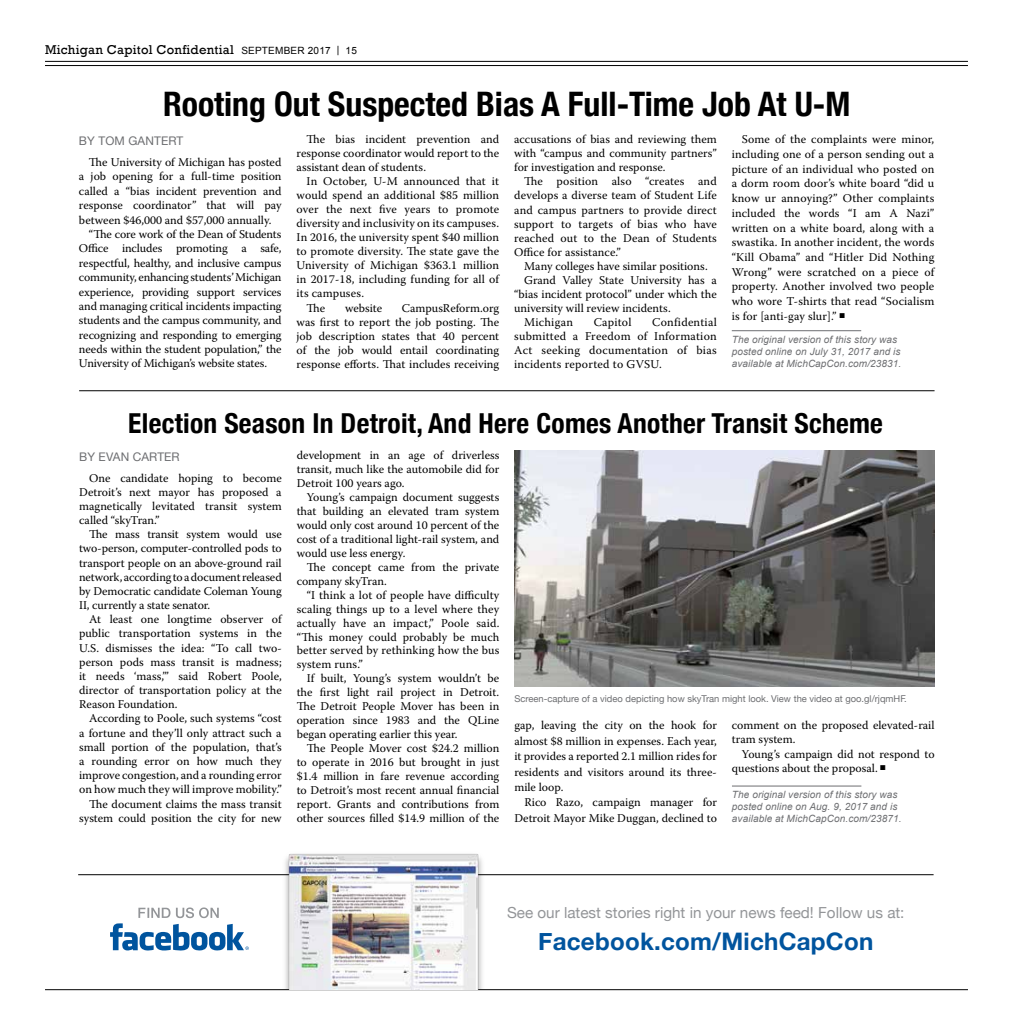
<style>
.page{position:relative;width:1013px;height:1035px;background:#fff}
.page>*{position:absolute;margin:0;border:0;box-sizing:border-box;transform-origin:0 0}
.t1{font:700 condensed 33.75px "Helvetica Neue";color:#000}
.t2{font:700 condensed 27.5px "Helvetica Neue";letter-spacing:.01em;color:#000}
.t3{font:700 24.12px "Helvetica Neue";letter-spacing:.01em;color:#00549e}
.t4{font:15.25px "Helvetica Neue";color:#939598}
.t5{font:13.12px "Rockwell";letter-spacing:.02em;color:#000}
.t6{font:11.88px/14px "Warnock Pro";color:#000;text-align:justify}
.t7{font:11.88px "Helvetica Neue";letter-spacing:.01em;color:#6d6e71}
.t8{font:11.88px "Warnock Pro";letter-spacing:.02em;color:#000}
.t9{font:italic 10px/11.6px "Arial";letter-spacing:.01em;color:#6d6e71}
.t10{font:9.38px "Helvetica Neue";color:#6d6e71}
.s1{font-family:"Arial";font-size:10px}
</style>
<div class="page">
<hr style="left:45px;top:61px;width:923px;height:1px;background:#000">
<hr style="left:45px;top:65px;width:923px;height:1px;background:#000">
<hr style="left:45px;top:989px;width:923px;height:1px;background:#000">
<hr style="left:78px;top:874px;width:855px;height:1px;background:#000">
<img style="left:281px;top:853px;width:206px;height:136px">
<svg style="left:110px;top:907px;width:139px;height:44px"></svg>
<hr style="left:732px;top:786px;width:129px;height:1px;background:#6d6e71">
<hr style="left:79px;top:391px;width:855px;height:1px;background:#000">
<img style="left:514px;top:451px;width:420px;height:236px">
<hr style="left:731px;top:330px;width:130px;height:1px;background:#6d6e71">
<p class="t5" style="left:45px;top:42px;width:313px">Michigan Capitol Confidential <span class="s1">SEPTEMBER 2017 | 15</span></p>
<h1 class="t1" style="left:163px;top:76px;width:688px">Rooting Out Suspected Bias A Full-Time Job At U-M</h1>
<p class="t7" style="left:79px;top:132px;width:106px">BY TOM GANTERT</p>
<p class="t6" style="left:89px;top:155px;width:194px">The University of Michigan has posted</p>
<p class="t6" style="left:79px;top:169px;width:204px">a job opening for a full-time position</p>
<p class="t6" style="left:79px;top:184px;width:204px">called a “bias incident prevention and</p>
<p class="t6" style="left:79px;top:198px;width:204px">response coordinator” that will pay</p>
<p class="t6" style="left:79px;top:212px;width:194px">between $46,000 and $57,000 annually.</p>
<p class="t6" style="left:89px;top:227px;width:194px">“The core work of the Dean of Students</p>
<p class="t6" style="left:79px;top:241px;width:204px">Office includes promoting a safe,</p>
<p class="t6" style="left:79px;top:256px;width:204px">respectful, healthy, and inclusive campus</p>
<p class="t6" style="left:79px;top:270px;width:204px">community, enhancing students’ Michigan</p>
<p class="t6" style="left:79px;top:284px;width:204px">experience, providing support services</p>
<p class="t6" style="left:79px;top:299px;width:204px">and managing critical incidents impacting</p>
<p class="t6" style="left:79px;top:313px;width:204px">students and the campus community, and</p>
<p class="t6" style="left:79px;top:328px;width:204px">recognizing and responding to emerging</p>
<p class="t6" style="left:79px;top:342px;width:204px">needs within the student population,” the</p>
<p class="t6" style="left:79px;top:356px;width:190px">University of Michigan’s website states.</p>
<p class="t6" style="left:296px;top:132px;width:204px;text-indent:10px">The bias incident prevention and response coordinator would report to the assistant dean of students.</p>
<p class="t6" style="left:306px;top:174px;width:194px">In October, U-M announced that it</p>
<p class="t6" style="left:296px;top:188px;width:204px">would spend an additional $85 million</p>
<p class="t6" style="left:296px;top:202px;width:204px">over the next five years to promote</p>
<p class="t6" style="left:296px;top:216px;width:204px">diversity and inclusivity on its campuses.</p>
<p class="t6" style="left:296px;top:230px;width:204px">In 2016, the university spent $40 million</p>
<p class="t6" style="left:296px;top:244px;width:204px">to promote diversity. The state gave the</p>
<p class="t6" style="left:296px;top:258px;width:204px">University of Michigan $363.1 million</p>
<p class="t6" style="left:296px;top:272px;width:204px">in 2017-18, including funding for all of</p>
<p class="t6" style="left:296px;top:286px;width:69px">its campuses.</p>
<p class="t6" style="left:306px;top:300px;width:20px">The</p>
<p class="t6" style="left:345px;top:300px;width:39px">website</p>
<p class="t6" style="left:296px;top:300px;width:204px;text-indent:105px">CampusReform.org was first to report the job posting. The job description states that 40 percent of the job would entail coordinating response efforts. That includes receiving</p>
<p class="t6" style="left:514px;top:132px;width:204px">accusations of bias and reviewing them with “campus and community partners” for investigation and response.</p>
<p class="t6" style="left:514px;top:174px;width:204px;text-indent:10px">The position also “creates and develops a diverse team of Student Life and campus partners to provide direct support to targets of bias who have reached out to the Dean of Students Office for assistance.”</p>
<p class="t6" style="left:524px;top:258px;width:185px">Many colleges have similar positions.</p>
<p class="t6" style="left:524px;top:272px;width:194px">Grand Valley State University has a</p>
<p class="t6" style="left:514px;top:286px;width:204px">“bias incident protocol” under which the</p>
<p class="t6" style="left:514px;top:300px;width:158px">university will review incidents.</p>
<p class="t8" style="left:524px;top:315px;width:50px">Michigan</p>
<p class="t8" style="left:593px;top:315px;width:39px">Capitol</p>
<p class="t6" style="left:514px;top:315px;width:204px;text-indent:138px">Confidential submitted a Freedom of Information Act seeking documentation of bias incidents reported to GVSU.</p>
<p class="t6" style="left:731px;top:132px;width:204px;line-height:14.8px;text-indent:10px">Some of the complaints were minor, including one of a person sending out a picture of an individual who posted on a dorm room door’s white board “did u know ur annoying?” Other complaints included the words “I am A Nazi” written on a white board, along with a swastika. In another incident, the words “Kill Obama” and “Hitler Did Nothing Wrong” were scratched on a piece of property. Another involved two people who wore T-shirts that read “Socialism is for [anti-gay slur].”</p>
<p class="t9" style="left:731px;top:334px;width:171px;line-height:12.2px">The original version of this story was posted online on July 31, 2017 and is available at MichCapCon.com/23831.</p>
<h2 class="t2" style="left:128px;top:400px;width:756px">Election Season In Detroit, And Here Comes Another Transit Scheme</h2>
<p class="t7" style="left:79px;top:448px;width:102px">BY EVAN CARTER</p>
<p class="t6" style="left:79px;top:471px;width:204px;text-indent:10px">One candidate hoping to become Detroit’s next mayor has proposed a magnetically levitated transit system called “skyTran.”</p>
<p class="t6" style="left:79px;top:527px;width:204px;text-indent:10px">The mass transit system would use two-person, computer-controlled pods to transport people on an above-ground rail network, according to a document released by Democratic candidate Coleman Young II, currently a state senator.</p>
<p class="t6" style="left:79px;top:612px;width:204px;text-indent:10px">At least one longtime observer of public transportation systems in the U.S. dismisses the idea: “To call two&shy;person pods mass transit is madness; it needs ‘mass,’” said Robert Poole, director of transportation policy at the Reason Foundation.</p>
<p class="t6" style="left:79px;top:711px;width:204px;text-align:right">According to Poole, such systems “cost<br>a fortune and they’ll only attract such a small portion of the population, that’s a rounding error on how much they improve congestion, and a rounding error on how much they will improve mobility.” The document claims the mass transit system could position the city for new</p>
<p class="t6" style="left:297px;top:448px;width:204px">development in an age of driverless transit, much like the automobile did for Detroit 100 years ago.</p>
<p class="t6" style="left:297px;top:490px;width:204px;text-indent:10px">Young’s campaign document suggests that building an elevated tram system would only cost around 10 percent of the cost of a traditional light-rail system, and would use less energy.</p>
<p class="t6" style="left:297px;top:560px;width:204px;text-indent:10px">The concept came from the private company skyTran.</p>
<p class="t6" style="left:297px;top:588px;width:204px;text-indent:10px">“I think a lot of people have difficulty scaling things up to a level where they actually have an impact,” Poole said. “This money could probably be much better served by rethinking how the bus system runs.”</p>
<p class="t6" style="left:297px;top:671px;width:204px;text-indent:10px">If built, Young’s system wouldn’t be the first light rail project in Detroit.<br>The Detroit People Mover has been in operation since 1983 and the QLine began operating earlier this year.</p>
<p class="t6" style="left:297px;top:741px;width:204px;text-indent:10px">The People Mover cost $24.2 million to operate in 2016 but brought in just $1.4 million in fare revenue according to Detroit’s most recent annual financial report. Grants and contributions from other sources filled $14.9 million of the</p>
<p class="t10" style="left:514px;top:692px;width:394px">Screen-capture of a video depicting how skyTran might look. View the video at goo.gl/rjqmHF.</p>
<p class="t6" style="left:732px;top:718px;width:204px">comment on the proposed elevated-rail tram system.</p>
<p class="t6" style="left:732px;top:746px;width:204px;text-indent:10px">Young’s campaign did not respond to questions about the proposal.</p>
<p class="t9" style="left:732px;top:789px;width:171px">The original version of this story was posted online on Aug. 9, 2017 and is available at MichCapCon.com/23871.</p>
<p class="t6" style="left:514px;top:718px;width:204px;line-height:15.4px">gap, leaving the city on the hook for almost $8 million in expenses. Each year, it provides a reported 2.1 million rides for residents and visitors around its three&shy;mile loop.</p>
<p class="t6" style="left:514px;top:795px;width:204px;line-height:15.4px;text-align:right">Rico Razo, campaign manager for<br>Detroit Mayor Mike Duggan, declined to</p>
<p class="t4" style="left:507px;top:902px;width:399px">See our latest stories right in your news feed! Follow us at:</p>
<h3 class="t3" style="left:538px;top:922px;width:337px">Facebook.com/MichCapCon</h3>
</div>
